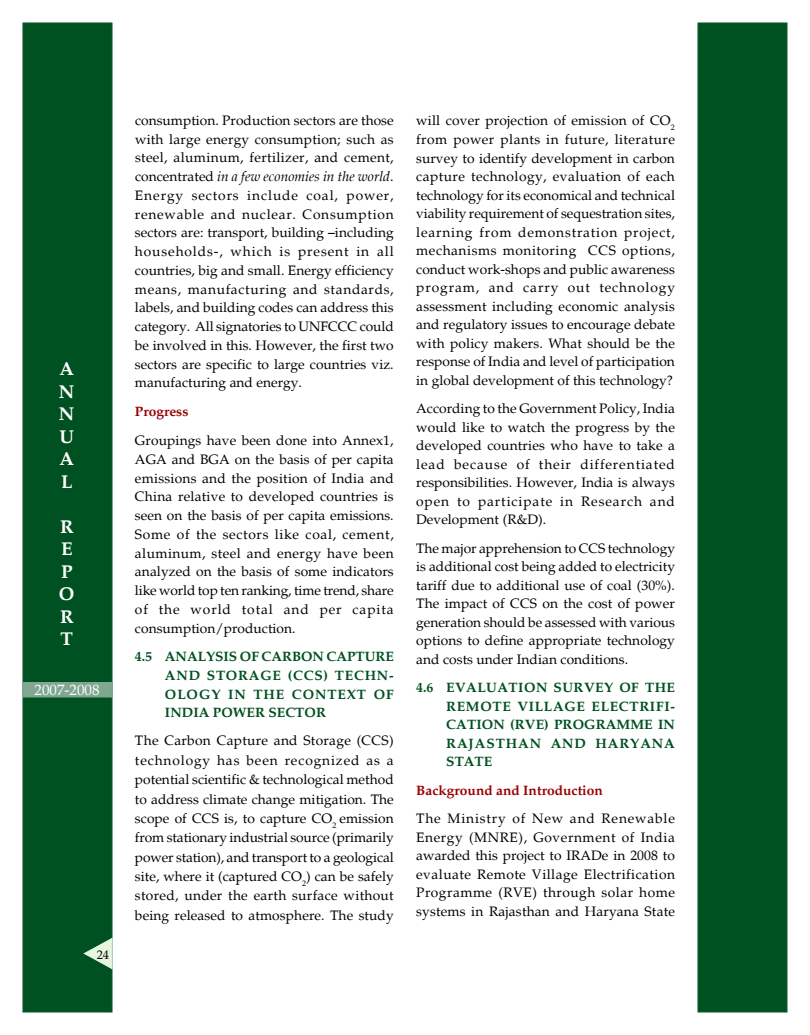
<style>
.page{position:relative;width:810px;height:1035px;background:#fff}
.page>*{position:absolute;margin:0;border:0;box-sizing:border-box;transform-origin:0 0}
.t1{font:700 18.75px/22.5px "Palatino";color:#fff;text-align:justify}
.t2{font:15px "Palatino";color:#fff}
.t3{font:13.75px/18.5px "Palatino";letter-spacing:.005em;color:#000;text-align:justify}
.t4{font:700 13.75px/18.5px "Palatino";letter-spacing:.055em;color:#005121;text-align:justify}
.t5{font:700 13.75px "Palatino";color:#900}
.t6{font:12.5px "Palatino";color:#000}
.s1{font-style:italic}
</style>
<div class="page">
<div style="left:697px;top:22px;width:90px;height:990px;background:#005121;border:1px solid #005121"></div>
<div style="left:22px;top:22px;width:91px;height:990px;background:#005121;border:1px solid #005121"></div>
<div style="left:22px;top:682px;width:91px;height:15px;background:#80a890"></div>
<svg style="left:83px;top:937px;width:30px;height:33px"></svg>
<h1 class="t1" style="left:59px;top:358px;width:17px">A N N U A L</h1>
<h1 class="t1" style="left:59px;top:515px;width:17px">R E P O R T</h1>
<p class="t2" style="left:35px;top:680px;width:66px">2007-2008</p>
<p class="t6" style="left:97px;top:947px;width:14px">24</p>
<p class="t3" style="left:135px;top:111px;width:260px">consumption. Production sectors are those with large energy consumption; such as steel, aluminum, fertilizer, and cement, concentrated <span class="s1">in a few economies in the world</span>.<br>Energy sectors include coal, power, renewable and nuclear. Consumption sectors are: transport, building –including households-, which is present in all countries, big and small. Energy efficiency means, manufacturing and standards, labels, and building codes can address this category. All signatories to UNFCCC could be involved in this. However, the first two sectors are specific to large countries viz. manufacturing and energy.</p>
<p class="t5" style="left:135px;top:403px;width:55px">Progress</p>
<p class="t3" style="left:135px;top:431px;width:260px">Groupings have been done into Annex1, AGA and BGA on the basis of per capita emissions and the position of India and China relative to developed countries is seen on the basis of per capita emissions.<br>Some of the sectors like coal, cement, aluminum, steel and energy have been analyzed on the basis of some indicators like world top ten ranking, time trend, share of the world total and per capita consumption/production.</p>
<p class="t4" style="left:165px;top:647px;width:230px;text-indent:-30px">4.5 ANALYSIS OF CARBON CAPTURE AND STORAGE (CCS) TECHN-OLOGY IN THE CONTEXT OF INDIA POWER SECTOR</p>
<p class="t3" style="left:135px;top:731px;width:260px;line-height:19.4px">The Carbon Capture and Storage (CCS) technology has been recognized as a potential scientific &amp; technological method to address climate change mitigation. The scope of CCS is, to capture CO<sub>2</sub> emission from stationary industrial source (primarily power station), and transport to a geological site, where it (captured CO<sub>2</sub>) can be safely stored, under the earth surface without being released to atmosphere. The study</p>
<p class="t3" style="left:416px;top:112px;width:260px">will cover projection of emission of CO<sub>2 </sub>from power plants in future, literature survey to identify development in carbon capture technology, evaluation of each technology for its economical and technical viability requirement of sequestration sites, learning from demonstration project, mechanisms monitoring CCS options, conduct work-shops and public awareness program, and carry out technology assessment including economic analysis and regulatory issues to encourage debate with policy makers. What should be the response of India and level of participation in global development of this technology?</p>
<p class="t3" style="left:416px;top:399px;width:260px">According to the Government Policy, India would like to watch the progress by the developed countries who have to take a lead because of their differentiated responsibilities. However, India is always open to participate in Research and Development (R&amp;D).</p>
<p class="t3" style="left:416px;top:539px;width:260px">The major apprehension to CCS technology is additional cost being added to electricity tariff due to additional use of coal (30%).<br>The impact of CCS on the cost of power generation should be assessed with various options to define appropriate technology and costs under Indian conditions.</p>
<p class="t4" style="left:446px;top:678px;width:230px;text-indent:-30px">4.6 EVALUATION SURVEY OF THE REMOTE VILLAGE ELECTRIFI-CATION (RVE) PROGRAMME IN RAJASTHAN AND HARYANA STATE</p>
<p class="t5" style="left:416px;top:782px;width:188px">Background and Introduction</p>
<p class="t3" style="left:416px;top:809px;width:260px">The Ministry of New and Renewable Energy (MNRE), Government of India awarded this project to IRADe in 2008 to evaluate Remote Village Electrification Programme (RVE) through solar home systems in Rajasthan and Haryana State</p>
</div>
